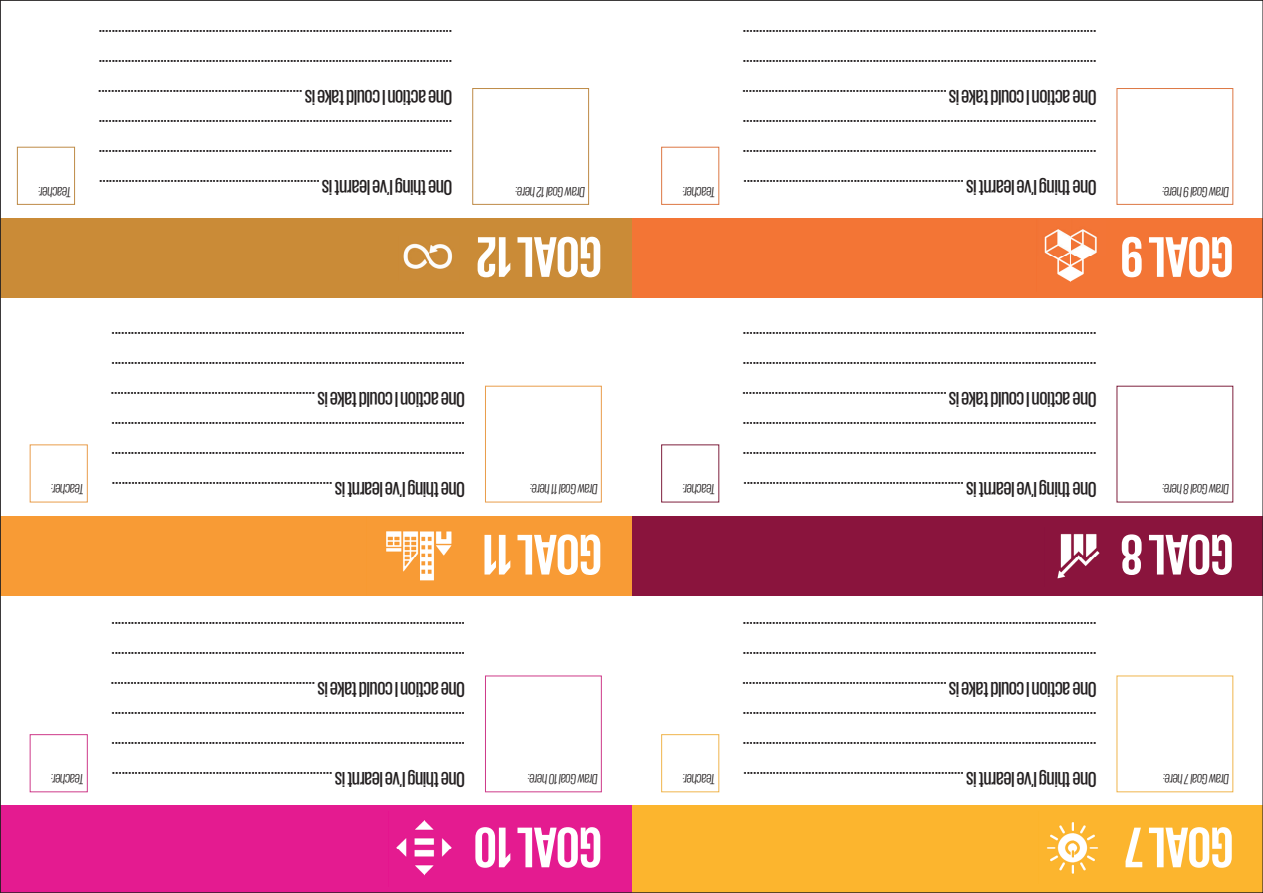
<style>
.page{position:relative;width:1263px;height:893px;background:#fff}
.page>*{position:absolute;margin:0;border:0;box-sizing:border-box;transform-origin:0 0}
.t1{font:700 58.5px "Giorgio Sans";color:#fff}
.t2{font:500 22.05px/30px "Giorgio Sans";color:#231f20;text-align:justify}
.t3{font:italic 15px "Giorgio Sans";color:#231f20}
</style>
<div class="page">
<div style="left:631px;top:806px;width:632px;height:87px;background:#fcb52e"></div>
<div style="left:0;top:806px;width:631px;height:87px;background:#e41b90"></div>
<div style="left:631px;top:516px;width:632px;height:79px;background:#8a143d"></div>
<div style="left:0;top:516px;width:631px;height:79px;background:#f89b35"></div>
<div style="left:631px;top:218px;width:632px;height:80px;background:#f37535"></div>
<div style="left:0;top:218px;width:631px;height:80px;background:#ca8b37"></div>
<div style="left:485px;top:386px;width:117px;height:116px;border:1px solid #e99d4b"></div>
<div style="left:485px;top:676px;width:117px;height:116px;border:1px solid #ce3a89"></div>
<div style="left:1116px;top:88px;width:117px;height:117px;border:1px solid #dd7844"></div>
<div style="left:472px;top:88px;width:117px;height:117px;border:1px solid #be8b47"></div>
<div style="left:661px;top:734px;width:58px;height:58px;border:1px solid #f0b54d"></div>
<div style="left:30px;top:734px;width:58px;height:58px;border:1px solid #ce3a89"></div>
<div style="left:661px;top:147px;width:58px;height:58px;border:1px solid #dd7844"></div>
<div style="left:17px;top:147px;width:58px;height:58px;border:1px solid #be8b47"></div>
<img style="left:1047px;top:822px;width:51px;height:52px">
<img style="left:1057px;top:533px;width:43px;height:46px">
<img style="left:1044px;top:229px;width:53px;height:53px">
<img style="left:396px;top:820px;width:56px;height:56px">
<img style="left:366px;top:531px;width:106px;height:65px">
<img style="left:403px;top:243px;width:50px;height:26px">
<p class="t2" style="left:452px;top:203px;width:355px;rotate:-180deg">One thing I’ve learnt is …................................................................. ............................................................................................................. .............................................................................................................<br>One action I could take is …............................................................ ............................................................................................................. .............................................................................................................</p>
<p class="t2" style="left:1096px;top:203px;width:355px;rotate:-180deg">One thing I’ve learnt is …................................................................. ............................................................................................................. .............................................................................................................<br>One action I could take is …............................................................ ............................................................................................................. .............................................................................................................</p>
<p class="t3" style="left:71px;top:199px;width:34px;rotate:-180deg">Teacher:</p>
<p class="t3" style="left:715px;top:199px;width:34px;rotate:-180deg">Teacher:</p>
<p class="t3" style="left:585px;top:199px;width:71px;rotate:-180deg">Draw Goal 12 here:</p>
<p class="t3" style="left:1229px;top:199px;width:68px;rotate:-180deg">Draw Goal 9 here:</p>
<h1 class="t1" style="left:602px;top:286px;width:127px;rotate:-180deg">GOAL 12</h1>
<h1 class="t1" style="left:1233px;top:286px;width:114px;rotate:-180deg">GOAL 9</h1>
<p class="t2" style="left:1096px;top:505px;width:355px;rotate:-180deg">One thing I’ve learnt is …................................................................. ............................................................................................................. .............................................................................................................<br>One action I could take is …............................................................ ............................................................................................................. .............................................................................................................</p>
<p class="t2" style="left:465px;top:505px;width:355px;rotate:-180deg">One thing I’ve learnt is …................................................................. ............................................................................................................. .............................................................................................................<br>One action I could take is …............................................................ ............................................................................................................. .............................................................................................................</p>
<p class="t3" style="left:84px;top:497px;width:34px;rotate:-180deg">Teacher:</p>
<p class="t3" style="left:715px;top:497px;width:34px;rotate:-180deg">Teacher:</p>
<p class="t3" style="left:597px;top:497px;width:69px;rotate:-180deg">Draw Goal 11 here:</p>
<p class="t3" style="left:1229px;top:497px;width:68px;rotate:-180deg">Draw Goal 8 here:</p>
<p class="t3" style="left:84px;top:786px;width:34px;rotate:-180deg">Teacher:</p>
<h1 class="t1" style="left:602px;top:584px;width:121px;rotate:-180deg">GOAL 11</h1>
<h1 class="t1" style="left:1233px;top:584px;width:114px;rotate:-180deg">GOAL 8</h1>
<p class="t2" style="left:465px;top:795px;width:355px;rotate:-180deg">One thing I’ve learnt is …................................................................. ............................................................................................................. .............................................................................................................<br>One action I could take is …............................................................ ............................................................................................................. .............................................................................................................</p>
<p class="t3" style="left:597px;top:786px;width:71px;rotate:-180deg">Draw Goal 10 here:</p>
<p class="t3" style="left:715px;top:786px;width:34px;rotate:-180deg">Teacher:</p>
<p class="t2" style="left:1096px;top:795px;width:355px;rotate:-180deg">One thing I’ve learnt is …................................................................. ............................................................................................................. .............................................................................................................<br>One action I could take is …............................................................ ............................................................................................................. .............................................................................................................</p>
<p class="t3" style="left:1229px;top:786px;width:67px;rotate:-180deg">Draw Goal 7 here:</p>
<h1 class="t1" style="left:602px;top:877px;width:129px;rotate:-180deg">GOAL 10</h1>
<h1 class="t1" style="left:1233px;top:877px;width:110px;rotate:-180deg">GOAL 7</h1>
</div>
